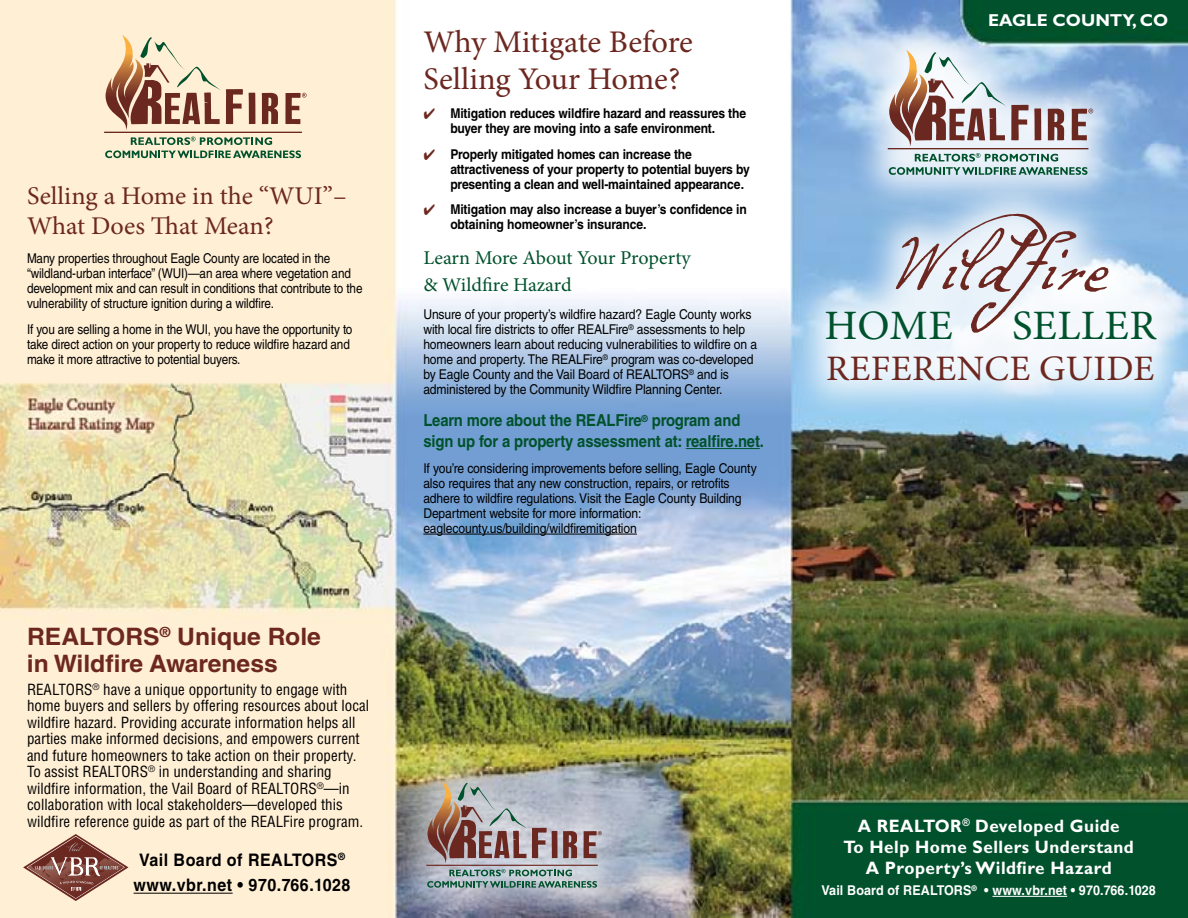
<style>
.page{position:relative;width:1188px;height:918px;background:#fff}
.page>*{position:absolute;margin:0;border:0;box-sizing:border-box;transform-origin:0 0}
.t1{font:101.7px "excell";letter-spacing:.05em;color:#6c2820}
.t2{font:41.85px "Minion Pro";letter-spacing:.01em;color:#00522c}
.t3{font:35.85px "Minion Pro";letter-spacing:.01em;color:#6c2820}
.t4{font:31.5px/37.8px "Minion Pro";letter-spacing:-.01em;color:#6c2820}
.t5{font:25.5px/30.6px "Minion Pro";letter-spacing:-.01em;color:#6c2820}
.t6{font:700 24px/27px "Helvetica LT Std";color:#6c2820}
.t7{font:19.5px/27px "Minion Pro";letter-spacing:-.01em;color:#00522c}
.t8{font:700 18px "Gill Sans Std";letter-spacing:.03em;color:#fff;scale:.95 1}
.t9{font:700 17.4px "Gill Sans Std";color:#fff}
.t10{font:700 17.25px/25.5px "Helvetica LT Std";letter-spacing:.03em;color:#000;text-align:center;scale:.93 1}
.t11{font:700 16.5px/21px "Helvetica LT Std";letter-spacing:-.01em;color:#00522c;scale:.9 1}
.t12{font:condensed 15px/16.5px "Helvetica LT Std";color:#000}
.t13{font:13.5px/15px "Helvetica LT Std";letter-spacing:-.01em;color:#000;scale:.9 1}
.t14{font:13.5px/15px "Helvetica LT Std";letter-spacing:-.01em;color:#000;scale:.87 1}
.t15{font:700 13.5px/15px "Helvetica LT Std";letter-spacing:-.01em;color:#000;scale:.9 1}
.t16{font:700 13.5px "Helvetica LT Std";letter-spacing:.01em;color:#fff;scale:.93 1}
.s1{color:#6c2820}
</style>
<div class="page">
<img style="left:0;top:0;width:1188px;height:918px">
<div style="left:788px;top:175px;width:400px;height:246px;background:#fff;opacity:.85"></div>
<hr style="left:992px;top:896px;width:75px;height:1px;background:#fff">
<div style="left:388px;top:742px;width:252px;height:176px;background:#fff;opacity:.5"></div>
<hr style="left:426px;top:865px;width:172px;height:1px;background:#6b2820">
<svg style="left:427px;top:869px;width:170px;height:19px;background:#8aa5a2"></svg>
<svg style="left:427px;top:781px;width:150px;height:82px;background:#a8999a"></svg>
<svg style="left:584px;top:831px;width:18px;height:27px"></svg>
<hr style="left:686px;top:448px;width:74px;height:1px;background:#00522c">
<hr style="left:423px;top:534px;width:214px;height:1px;background:#000">
<hr style="left:134px;top:893px;width:99px;height:1px;background:#000">
<svg style="left:23px;top:834px;width:105px;height:67px;background:#c3a08f"></svg>
<div style="left:849px;top:12px;width:282px;height:203px;background:#fff;opacity:.85"></div>
<hr style="left:888px;top:148px;width:200px;height:1px;background:#6b2820">
<svg style="left:889px;top:153px;width:199px;height:22px;background:#a1bfbb"></svg>
<svg style="left:1048px;top:109px;width:16px;height:31px"></svg>
<svg style="left:889px;top:50px;width:152px;height:97px;background:#bdb4b8"></svg>
<svg style="left:1072px;top:109px;width:21px;height:31px"></svg>
<hr style="left:104px;top:132px;width:198px;height:1px;background:#6b2820">
<svg style="left:105px;top:137px;width:196px;height:21px;background:#b2bfa1"></svg>
<svg style="left:249px;top:93px;width:6px;height:31px"></svg>
<svg style="left:262px;top:93px;width:16px;height:31px"></svg>
<svg style="left:105px;top:35px;width:138px;height:95px;background:#d3b69e"></svg>
<svg style="left:285px;top:93px;width:22px;height:31px"></svg>
<h3 class="t5" style="left:27px;top:180px;width:321px">Selling a Home in the “WUI”–<br>What Does That Mean?</h3>
<p class="t14" style="left:27px;top:251px;width:387px">Many properties throughout Eagle County are located in the “wildland-urban interface” (WUI)—an area where vegetation and development mix and can result in conditions that contribute to the vulnerability of structure ignition during a wildfire.</p>
<p class="t14" style="left:27px;top:321px;width:376px">If you are selling a home in the WUI, you have the opportunity to take direct action on your property to reduce wildfire hazard and make it more attractive to potential buyers.</p>
<h3 class="t6" style="left:27px;top:622px;width:295px">REALTORS<sup>®</sup> Unique Role in Wildfire Awareness</h3>
<p class="t12" style="left:27px;top:681px;width:344px">REALTORS<sup>®</sup> have a unique opportunity to engage with home buyers and sellers by offering resources about local wildfire hazard. Providing accurate information helps all parties make informed decisions, and empowers current and future homeowners to take action on their property.<br>To assist REALTORS<sup>®</sup> in understanding and sharing wildfire information, the Vail Board of REALTORS<sup>®</sup>—in collaboration with local stakeholders—developed this wildfire reference guide as part of the REALFire program.</p>
<p class="t10" style="left:134px;top:847px;width:235px">Vail Board of REALTORS<sup>® </sup>www.vbr.net • 970.766.1028</p>
<h3 class="t4" style="left:423px;top:23px;width:271px">Why Mitigate Before<br>Selling Your Home?</h3>
<p class="t15" style="left:423px;top:105px;width:360px;text-align:center"><span class="s1">✔</span> Mitigation reduces wildfire hazard and reassures the buyer they are moving into a safe environment.</p>
<p class="t15" style="left:450px;top:146px;width:334px;text-indent:-27px"><span class="s1">✔</span> Properly mitigated homes can increase the attractiveness of your property to potential buyers by presenting a clean and well-maintained appearance.</p>
<p class="t15" style="left:450px;top:202px;width:331px;text-indent:-27px"><span class="s1">✔</span> Mitigation may also increase a buyer’s confidence in obtaining homeowner’s insurance.</p>
<h3 class="t7" style="left:423px;top:244px;width:269px">Learn More About Your Property &amp; Wildfire Hazard</h3>
<p class="t13" style="left:423px;top:307px;width:372px">Unsure of your property’s wildfire hazard? Eagle County works with local fire districts to offer REALFire<sup>®</sup> assessments to help homeowners learn about reducing vulnerabilities to wildfire on a home and property. The REALFire<sup>®</sup> program was co-developed by Eagle County and the Vail Board of REALTORS<sup>®</sup> and is administered by the Community Wildfire Planning Center.</p>
<p class="t11" style="left:423px;top:409px;width:380px">Learn more about the REALFire<sup>®</sup> program and sign up for a property assessment at: realfire.net.</p>
<p class="t13" style="left:423px;top:460px;width:372px">If you’re considering improvements before selling, Eagle County also requires that any new construction, repairs, or retrofits adhere to wildfire regulations. Visit the Eagle County Building Department website for more information: eaglecounty.us/building/wildfiremitigation</p>
<p class="t9" style="left:988px;top:10px;width:180px">Eagle County, CO</p>
<h1 class="t1" style="left:896px;top:195px;width:226px">Wildfire</h1>
<h2 class="t2" style="left:825px;top:298px;width:130px">Home</h2>
<h2 class="t2" style="left:1012px;top:298px;width:146px">seller</h2>
<h3 class="t3" style="left:826px;top:345px;width:330px">Reference Guide</h3>
<h3 class="t8" style="left:858px;top:815px;width:59px">A REALTO</h3>
<h3 class="t8" style="left:950px;top:815px;width:180px">R<sup>®</sup> Developed Guide</h3>
<h3 class="t8" style="left:844px;top:836px;width:307px">To Help Home Sellers Understand</h3>
<h3 class="t8" style="left:866px;top:857px;width:260px">A Property’s Wildfire Hazard</h3>
<p class="t16" style="left:822px;top:882px;width:361px">Vail Board of REALTORS<sup>®</sup> • www.vbr.net • 970.766.1028</p>
</div>
